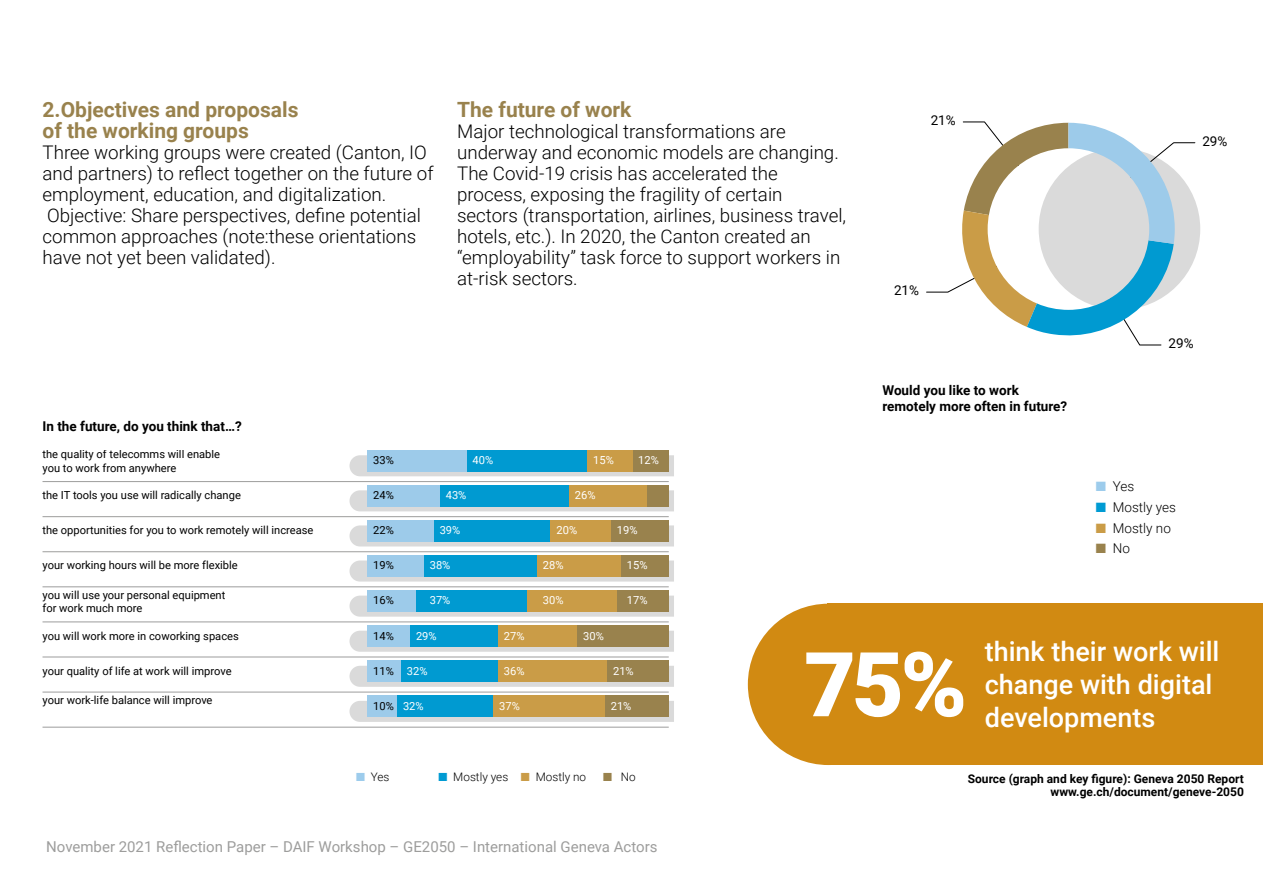
<style>
.page{position:relative;width:1263px;height:893px;background:#fff}
.page>*{position:absolute;margin:0;border:0;box-sizing:border-box;transform-origin:0 0}
.t1{font:900 89.7px "Roboto";color:#fff}
.t2{font:500 27px/33px "Roboto";color:#fff}
.t3{font:700 21px/21px "Roboto";color:#99824d}
.t4{font:300 18.75px/21px "Roboto";color:#000}
.t5{font:15px "Roboto";color:#9d9d9c}
.t6{font:700 13.5px/16.5px "Roboto";color:#000}
.t7{font:300 13.5px "Roboto";color:#000}
.t8{font:13.5px "Roboto";color:#000}
.t9{font:700 12px/13.5px "Roboto";color:#000;text-align:right}
.t10{font:300 11.7px "Roboto";color:#000}
.t11{font:11.1px/13.6px "Roboto";color:#000}
.t12{font:11.1px "Roboto";color:#fff}
.s1{color:#9dccec}
.s2{color:#009bd3}
.s3{color:#ca9c47}
.s4{color:#99824d}
.s5{color:#fff}
</style>
<div class="page">
<svg style="left:349px;top:455px;width:325px;height:21px;background:#c9d3d5"></svg>
<hr style="left:43px;top:481px;width:626px;height:1px;background:#9d9d9c">
<svg style="left:349px;top:490px;width:325px;height:21px;background:#c9d3d3"></svg>
<hr style="left:43px;top:516px;width:626px;height:1px;background:#9d9d9c">
<svg style="left:349px;top:525px;width:325px;height:21px;background:#cad2d2"></svg>
<hr style="left:43px;top:551px;width:626px;height:1px;background:#9d9d9c">
<svg style="left:349px;top:560px;width:325px;height:22px;background:#cfd5d4"></svg>
<hr style="left:43px;top:587px;width:626px;height:1px;background:#9d9d9c">
<svg style="left:349px;top:596px;width:325px;height:21px;background:#ced4d3"></svg>
<hr style="left:43px;top:622px;width:626px;height:1px;background:#9d9d9c">
<svg style="left:349px;top:631px;width:325px;height:21px;background:#cfd3d1"></svg>
<hr style="left:43px;top:657px;width:626px;height:1px;background:#9d9d9c">
<svg style="left:349px;top:666px;width:325px;height:21px;background:#cfd3d0"></svg>
<hr style="left:43px;top:692px;width:626px;height:1px;background:#9d9d9c">
<div style="left:349px;top:701px;width:325px;height:21px;background:#dadada"></div>
<hr style="left:43px;top:727px;width:626px;height:1px;background:#9d9d9c">
<div style="left:632px;top:451px;width:37px;height:20px;background:#99824d"></div>
<div style="left:587px;top:451px;width:45px;height:20px;background:#ca9c47"></div>
<div style="left:466px;top:451px;width:121px;height:20px;background:#009ad1"></div>
<div style="left:367px;top:451px;width:99px;height:20px;background:#9dcbea"></div>
<div style="left:647px;top:485px;width:22px;height:21px;background:#99824d"></div>
<div style="left:569px;top:485px;width:78px;height:21px;background:#ca9c47"></div>
<div style="left:440px;top:485px;width:129px;height:21px;background:#009ad1"></div>
<div style="left:367px;top:485px;width:73px;height:21px;background:#9dcbea"></div>
<div style="left:611px;top:520px;width:58px;height:21px;background:#99824d"></div>
<div style="left:550px;top:520px;width:61px;height:21px;background:#ca9c47"></div>
<div style="left:433px;top:520px;width:117px;height:21px;background:#009ad1"></div>
<div style="left:367px;top:520px;width:66px;height:21px;background:#9dcbea"></div>
<div style="left:621px;top:555px;width:48px;height:21px;background:#99824d"></div>
<div style="left:537px;top:555px;width:84px;height:21px;background:#ca9c47"></div>
<div style="left:424px;top:555px;width:113px;height:21px;background:#009ad1"></div>
<div style="left:367px;top:555px;width:57px;height:21px;background:#9dcbea"></div>
<div style="left:617px;top:590px;width:52px;height:21px;background:#99824d"></div>
<div style="left:527px;top:590px;width:90px;height:21px;background:#ca9c47"></div>
<div style="left:415px;top:590px;width:112px;height:21px;background:#009ad1"></div>
<div style="left:367px;top:590px;width:48px;height:21px;background:#9dcbea"></div>
<div style="left:577px;top:625px;width:92px;height:21px;background:#99824d"></div>
<div style="left:498px;top:625px;width:79px;height:21px;background:#ca9c47"></div>
<div style="left:410px;top:625px;width:88px;height:21px;background:#009ad1"></div>
<div style="left:367px;top:625px;width:43px;height:21px;background:#9dcbea"></div>
<div style="left:607px;top:660px;width:62px;height:21px;background:#99824d"></div>
<div style="left:498px;top:660px;width:109px;height:21px;background:#ca9c47"></div>
<div style="left:401px;top:660px;width:97px;height:21px;background:#009ad1"></div>
<div style="left:367px;top:660px;width:34px;height:21px;background:#9dcbea"></div>
<div style="left:605px;top:696px;width:64px;height:21px;background:#99824d"></div>
<div style="left:493px;top:696px;width:112px;height:21px;background:#ca9c47"></div>
<div style="left:397px;top:696px;width:96px;height:21px;background:#009ad1"></div>
<div style="left:367px;top:696px;width:30px;height:21px;background:#9dcbea"></div>
<div style="left:748px;top:604px;width:161px;height:161px;background:#d18a12;border-radius:50%"></div>
<div style="left:827px;top:604px;width:436px;height:161px;background:#d18a12"></div>
<svg style="left:926px;top:121px;width:269px;height:225px"></svg>
<p class="t3" style="left:43px;top:98px;width:257px">2.Objectives and proposals of the working groups</p>
<p class="t4" style="left:43px;top:141px;width:392px">Three working groups were created (Canton, IO and partners) to reflect together on the future of employment, education, and digitalization.<br>Objective: Share perspectives, define potential common approaches (note:these orientations have not yet been validated).</p>
<p class="t3" style="left:457px;top:98px;width:176px">The future of work</p>
<p class="t4" style="left:457px;top:120px;width:390px">Major technological transformations are underway and economic models are changing.<br>The Covid-19 crisis has accelerated the process, exposing the fragility of certain sectors (transportation, airlines, business travel, hotels, etc.). In 2020, the Canton created an “employability” task force to support workers in at-risk sectors.</p>
<p class="t6" style="left:43px;top:417px;width:201px">In the future, do you think that…?</p>
<p class="t11" style="left:43px;top:447px;width:179px">the quality of telecomms will enable you to work from anywhere</p>
<p class="t11" style="left:43px;top:418px;width:227px">your work will evolve with the digital economy</p>
<p class="t11" style="left:43px;top:488px;width:200px">the IT tools you use will radically change</p>
<p class="t11" style="left:43px;top:523px;width:272px">the opportunities for you to work remotely will increase</p>
<p class="t11" style="left:43px;top:558px;width:197px">your working hours will be more flexible</p>
<p class="t11" style="left:373px;top:453px;width:22px">33%</p>
<p class="t12" style="left:472px;top:452px;width:22px">40%</p>
<p class="t12" style="left:593px;top:452px;width:22px">15%</p>
<p class="t12" style="left:638px;top:452px;width:22px">12%</p>
<p class="t11" style="left:373px;top:488px;width:22px">24%</p>
<p class="t12" style="left:446px;top:487px;width:22px">43%</p>
<p class="t12" style="left:575px;top:487px;width:22px">26%</p>
<p class="t11" style="left:373px;top:523px;width:22px">22%</p>
<p class="t11" style="left:373px;top:558px;width:22px">19%</p>
<p class="t12" style="left:430px;top:558px;width:22px">38%</p>
<p class="t12" style="left:543px;top:558px;width:22px">28%</p>
<p class="t12" style="left:627px;top:558px;width:22px">15%</p>
<p class="t12" style="left:440px;top:523px;width:22px">39%</p>
<p class="t12" style="left:556px;top:523px;width:22px">20%</p>
<p class="t12" style="left:617px;top:523px;width:22px">19%</p>
<p class="t8" style="left:931px;top:111px;width:27px">21%</p>
<p class="t8" style="left:1202px;top:131px;width:27px">29%</p>
<p class="t8" style="left:894px;top:281px;width:27px">21%</p>
<p class="t6" style="left:882px;top:381px;width:186px">Would you like to work remotely more often in future?</p>
<p class="t8" style="left:1168px;top:334px;width:27px">29%</p>
<p class="t7" style="left:1096px;top:477px;width:40px"><span class="s1">■</span> Yes</p>
<p class="t7" style="left:1096px;top:498px;width:82px"><span class="s2">■</span> Mostly yes</p>
<p class="t7" style="left:1096px;top:518px;width:77px"><span class="s3">■</span> Mostly no</p>
<p class="t7" style="left:1096px;top:539px;width:36px"><span class="s4">■</span> No</p>
<p class="t11" style="left:43px;top:587px;width:184px">you will use your personal equipment for work much more</p>
<p class="t11" style="left:43px;top:628px;width:198px">you will work more in coworking spaces</p>
<p class="t11" style="left:43px;top:663px;width:191px">your quality of life at work will improve</p>
<p class="t11" style="left:43px;top:693px;width:172px">your work-life balance will improve</p>
<p class="t11" style="left:373px;top:593px;width:22px">16%</p>
<p class="t12" style="left:430px;top:593px;width:22px">37%</p>
<p class="t12" style="left:543px;top:593px;width:22px">30%</p>
<p class="t12" style="left:627px;top:593px;width:22px">17%</p>
<p class="t11" style="left:373px;top:628px;width:22px">14%</p>
<p class="t12" style="left:416px;top:628px;width:22px">29%</p>
<p class="t12" style="left:504px;top:628px;width:22px">27%</p>
<p class="t12" style="left:583px;top:628px;width:22px">30%</p>
<p class="t11" style="left:373px;top:663px;width:56px">11% <span class="s5">32%</span></p>
<p class="t12" style="left:504px;top:663px;width:22px">36%</p>
<p class="t12" style="left:613px;top:663px;width:22px">21%</p>
<p class="t11" style="left:373px;top:698px;width:52px">10% <span class="s5">32%</span></p>
<p class="t12" style="left:499px;top:698px;width:22px">37%</p>
<p class="t12" style="left:611px;top:698px;width:22px">21%</p>
<p class="t10" style="left:356px;top:769px;width:35px"><span class="s1">■</span> Yes</p>
<p class="t10" style="left:438px;top:769px;width:149px"><span class="s2">■</span> Mostly yes <span class="s3">■</span> Mostly no</p>
<p class="t10" style="left:603px;top:769px;width:34px"><span class="s4">■</span> No</p>
<p class="t5" style="left:46px;top:836px;width:613px">November 2021 Reflection Paper – DAIF Workshop – GE2050 – International Geneva Actors</p>
<h1 class="t1" style="left:804px;top:621px;width:165px">75%</h1>
<h2 class="t2" style="left:985px;top:634px;width:236px">think their work will change with digital</h2>
<h2 class="t2" style="left:985px;top:700px;width:172px">developments</h2>
<p class="t9" style="left:968px;top:771px;width:278px">Source (graph and key figure): Geneva 2050 Report www.ge.ch/document/geneve-2050</p>
</div>
